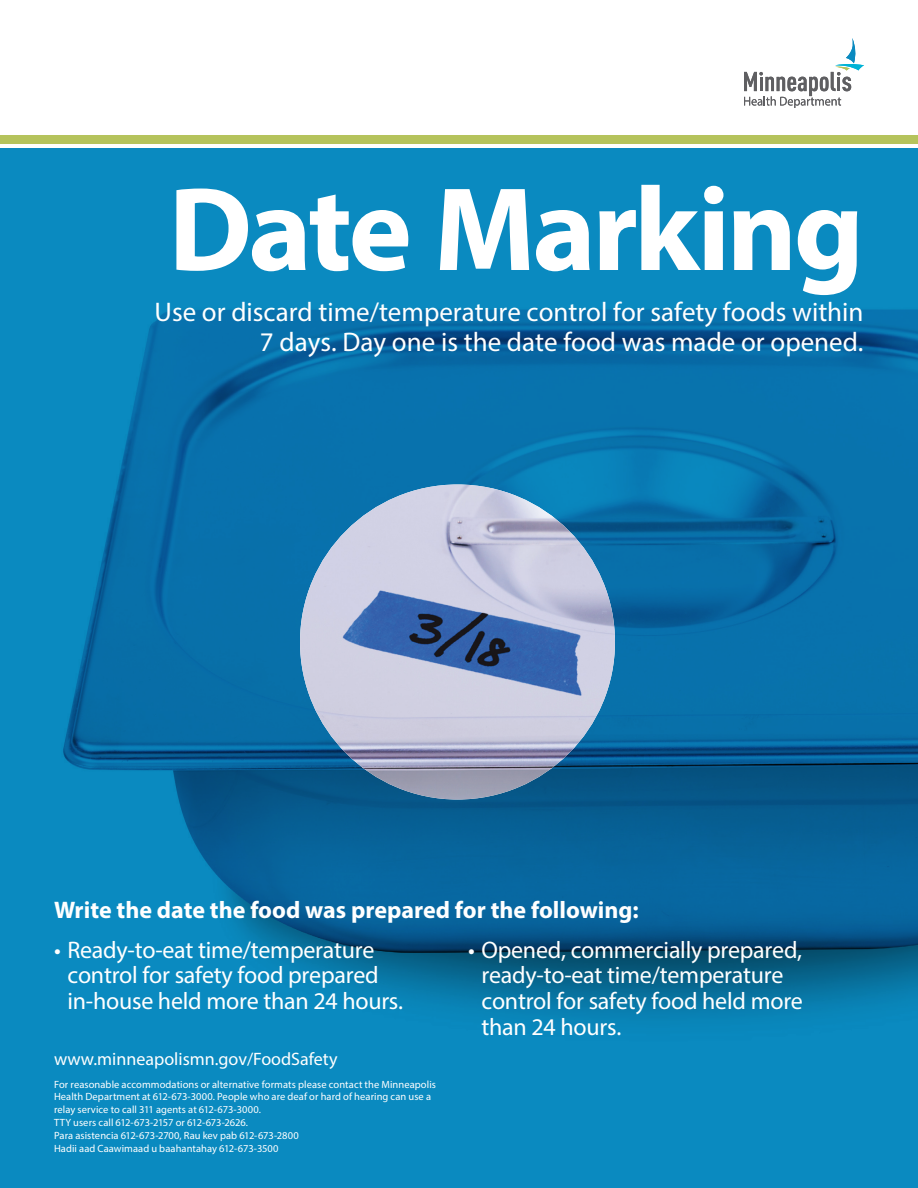
<style>
.page{position:relative;width:918px;height:1188px;background:#fff}
.page>*{position:absolute;margin:0;border:0;box-sizing:border-box;transform-origin:0 0}
.t1{font:700 120px "Myriad Pro";letter-spacing:-.03em;color:#fff}
.t2{font:27px/29.7px "Myriad Pro";color:#fff;text-align:right}
.t3{font:24px/26px "Myriad Pro";letter-spacing:-.01em;color:#fff}
.t4{font:700 24px "Myriad Pro";color:#fff}
.t5{font:18px "Myriad Pro";color:#fff}
.t6{font:10.5px/12.9px "Myriad Pro";letter-spacing:.005em;color:#fff}
</style>
<div class="page">
<div style="left:0;top:148px;width:918px;height:1040px;background:#0a8ac0"></div>
<div style="left:0;top:135px;width:918px;height:9px;background:#b5c35c"></div>
<svg style="left:744px;top:38px;width:120px;height:70px"></svg>
<img style="left:63px;top:309px;width:855px;height:710px">
<img style="left:300px;top:484px;width:315px;height:316px;border-radius:158px">
<h1 class="t1" style="left:169px;top:151px;width:697px">Date Marking</h1>
<h2 class="t2" style="left:155px;top:297px;width:711px">Use or discard time/temperature control for safety foods within<br>7 days. Day one is the date food was made or opened.</h2>
<h3 class="t4" style="left:54px;top:894px;width:586px">Write the date the food was prepared for the following:</h3>
<h3 class="t3" style="left:67px;top:936px;width:337px;text-indent:-13px">• Ready-to-eat time/temperature control for safety food prepared in-house held more than 24 hours.</h3>
<h3 class="t3" style="left:481px;top:936px;width:323px;text-indent:-13px">• Opened, commercially prepared, ready-to-eat time/temperature control for safety food held more than 24 hours.</h3>
<h3 class="t5" style="left:54px;top:1048px;width:285px">www.minneapolismn.gov/FoodSafety</h3>
<p class="t6" style="left:54px;top:1077px;width:384px">For reasonable accommodations or alternative formats please contact the Minneapolis Health Department at 612-673-3000. People who are deaf or hard of hearing can use a relay service to call 311 agents at 612-673-3000.<br>TTY users call 612-673-2157 or 612-673-2626.<br>Para asistencia 612-673-2700, Rau kev pab 612-673-2800<br>Hadii aad Caawimaad u baahantahay 612-673-3500</p>
</div>
